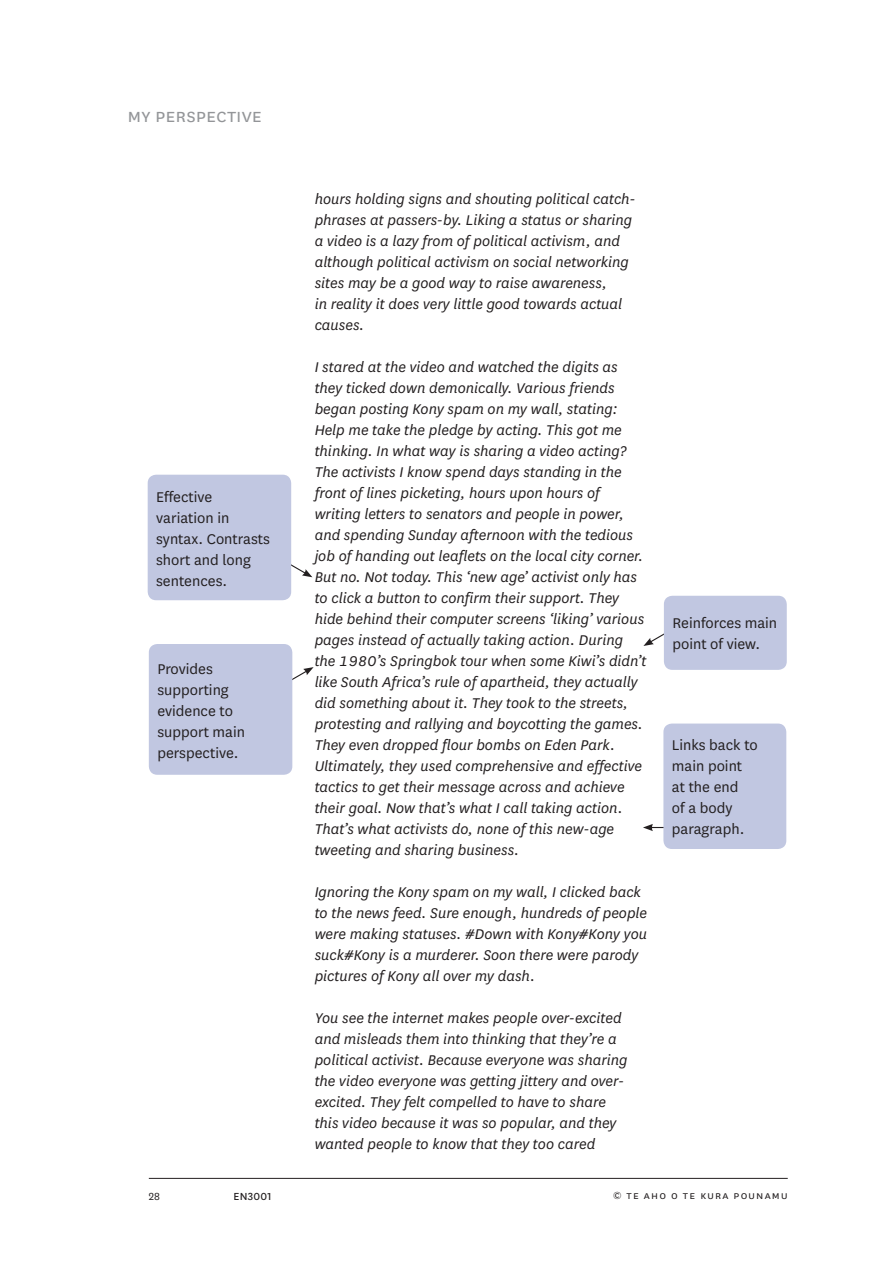
<style>
.page{position:relative;width:893px;height:1263px;background:#fff}
.page>*{position:absolute;margin:0;border:0;box-sizing:border-box;transform-origin:0 0}
._3A_Sub_Chapter_Head{font:21px "National";color:#939598}
._4_Body_Copy{font:italic 16.5px/21px "National";color:#231f20}
.t1{font:16.5px/21px "National";color:#231f20}
.t2{font:12px "National";letter-spacing:.1em;color:#231f20}
.t3{font:12px "National";letter-spacing:.025em;color:#231f20}
</style>
<div class="page">
<hr style="left:149px;top:1178px;width:639px;height:1px;background:#231f20">
<svg style="left:291px;top:551px;width:21px;height:26px"></svg>
<div style="left:148px;top:475px;width:143px;height:125px;background:#c1c7e1;border-radius:9px"></div>
<svg style="left:643px;top:633px;width:21px;height:13px"></svg>
<div style="left:664px;top:596px;width:123px;height:74px;background:#c1c7e1;border-radius:9px"></div>
<svg style="left:292px;top:667px;width:22px;height:26px"></svg>
<div style="left:149px;top:644px;width:143px;height:131px;background:#c1c7e1;border-radius:9px"></div>
<hr style="left:651px;top:827px;width:40px;height:1px;background:#231f20">
<svg style="left:643px;top:824px;width:10px;height:7px"></svg>
<div style="left:663px;top:723px;width:123px;height:126px;background:#c1c7e1;border-radius:9px"></div>
<p class="_3A_Sub_Chapter_Head" style="left:128px;top:102px;width:136px">my perspective</p>
<p class="t1" style="left:156px;top:485px;width:115px">Effective variation in syntax. Contrasts short and long sentences.</p>
<p class="t1" style="left:157px;top:657px;width:89px">Provides supporting evidence to support main perspective.</p>
<p class="_4_Body_Copy" style="left:315px;top:188px;width:323px">hours holding signs and shouting political catch&shy;phrases at passers-by. Liking a status or sharing a video is a lazy from of political activism, and although political activism on social networking sites may be a good way to raise awareness,<br>in reality it does very little good towards actual causes.</p>
<p class="_4_Body_Copy" style="left:315px;top:356px;width:333px">I stared at the video and watched the digits as they ticked down demonically. Various friends began posting Kony spam on my wall, stating:<br>Help me take the pledge by acting. This got me thinking. In what way is sharing a video acting?<br>The activists I know spend days standing in the front of lines picketing, hours upon hours of writing letters to senators and people in power, and spending Sunday afternoon with the tedious job of handing out leaflets on the local city corner.<br>But no. Not today. This ‘new age’ activist only has to click a button to confirm their support. They hide behind their computer screens ‘liking’ various pages instead of actually taking action. During the 1980’s Springbok tour when some Kiwi’s didn’t like South Africa’s rule of apartheid, they actually did something about it. They took to the streets, protesting and rallying and boycotting the games.<br>They even dropped flour bombs on Eden Park.<br>Ultimately, they used comprehensive and effective tactics to get their message across and achieve their goal. Now that’s what I call taking action.<br>That’s what activists do, none of this new-age tweeting and sharing business.</p>
<p class="_4_Body_Copy" style="left:315px;top:881px;width:334px">Ignoring the Kony spam on my wall, I clicked back to the news feed. Sure enough, hundreds of people were making statuses. #Down with Kony#Kony you suck#Kony is a murderer. Soon there were parody pictures of Kony all over my dash.</p>
<p class="_4_Body_Copy" style="left:315px;top:1007px;width:314px">You see the internet makes people over-excited and misleads them into thinking that they’re a political activist. Because everyone was sharing the video everyone was getting jittery and over&shy;excited. They felt compelled to have to share this video because it was so popular, and they wanted people to know that they too cared</p>
<p class="t1" style="left:672px;top:612px;width:106px">Reinforces main point of view.</p>
<p class="t1" style="left:672px;top:734px;width:87px">Links back to main point at the end<br>of a body paragraph.</p>
<p class="t2" style="left:149px;top:1189px;width:13px">28</p>
<p class="t3" style="left:234px;top:1189px;width:39px">EN3001</p>
<p class="t2" style="left:613px;top:1187px;width:176px">© te aho o te kura pounamu</p>
</div>
